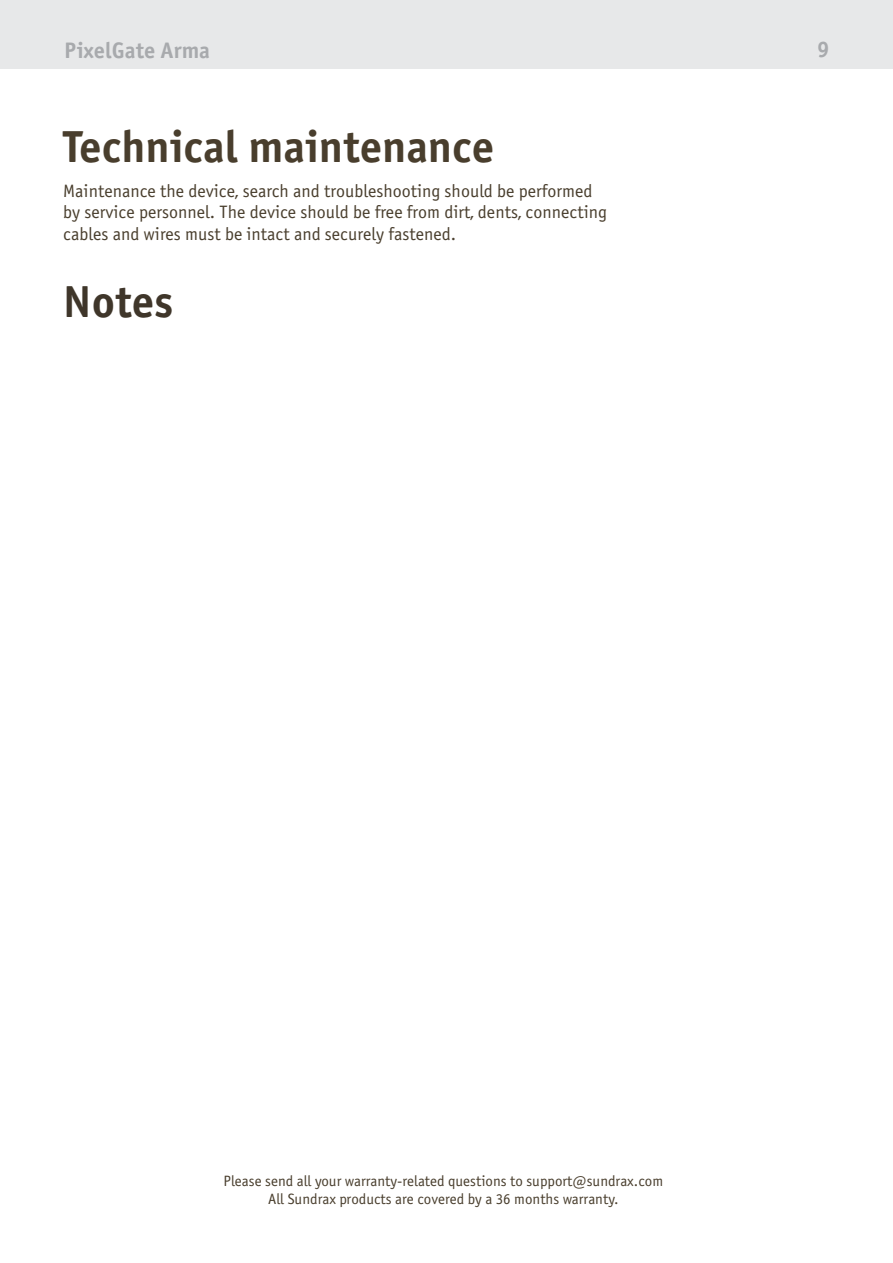
<style>
.page{position:relative;width:893px;height:1263px;background:#fff}
.page>*{position:absolute;margin:0;border:0;box-sizing:border-box;transform-origin:0 0}
.t1{font:700 45px "Officina Sans C";color:#493e2d}
.t2{font:700 45px "Officina Sans C";color:#3f362a}
.t3{font:700 22.5px "Officina Sans C";color:#a8aaad}
.t4{font:18px/21.6px "Officina Sans C";color:#493e2d}
.t5{font:15px/18px "Officina Sans C";color:#493e2d;text-align:center}
</style>
<div class="page">
<div style="left:0;top:0;width:893px;height:68px;background:#e7e8e9"></div>
<p class="t3" style="left:64px;top:38px;width:147px">PixelGate Arma</p>
<p class="t3" style="left:817px;top:37px;width:14px">9</p>
<h1 class="t1" style="left:63px;top:121px;width:433px">Technical maintenance</h1>
<p class="t4" style="left:63px;top:180px;width:545px">Maintenance the device, search and troubleshooting should be performed by service personnel. The device should be free from dirt, dents, connecting cables and wires must be intact and securely fastened.</p>
<h1 class="t2" style="left:63px;top:277px;width:112px">Notes</h1>
<p class="t5" style="left:223px;top:1172px;width:441px">Please send all your warranty-related questions to support@sundrax.com<br>All Sundrax products are covered by a 36 months warranty.</p>
</div>
